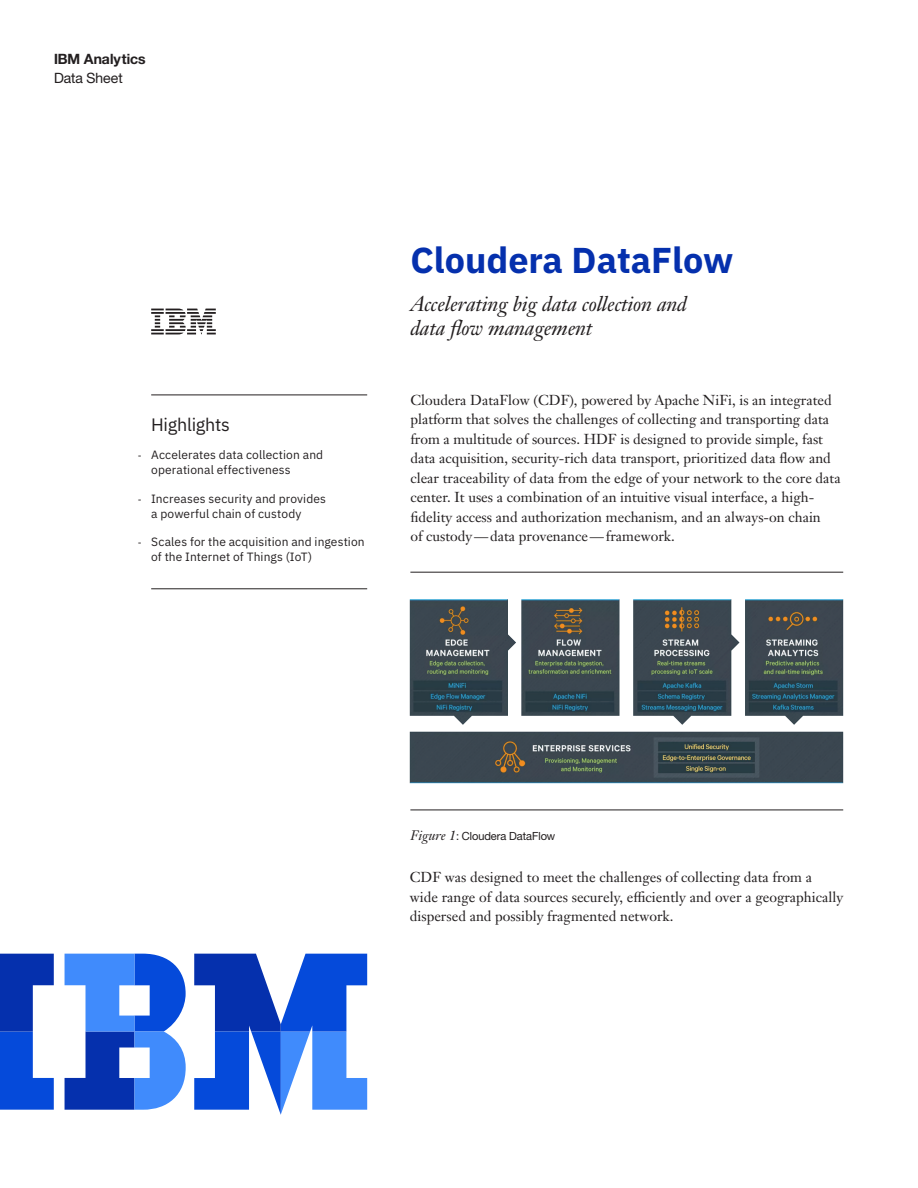
<style>
.page{position:relative;width:918px;height:1188px;background:#fff}
.page>*{position:absolute;margin:0;border:0;box-sizing:border-box;transform-origin:0 0}
.t1{font:700 36px "IBM Plex Sans";color:#0530ad}
.t2{font:italic 21px/24px "Janson Text LT Pro";letter-spacing:-.01em;color:#231f20}
.t3{font:18px "IBM Plex Sans";letter-spacing:-.015em;color:#231f20}
.t4{font:14.25px/19.5px "Janson Text LT Pro";color:#231f20}
.t5{font:14.25px "Helv Neue Boldfor IBM";color:#231f20}
.t6{font:14.25px "Helv Neue Romanfor IBM";letter-spacing:-.005em;color:#231f20}
.t7{font:12px/15px "IBM Plex Sans";letter-spacing:.01em;color:#231f20}
.t8{font:11.25px "Helv Neue Romanfor IBM";color:#231f20}
.s1{font-size:9.75px}
.s2{font-family:"Janson Text LT Pro";font-style:italic;font-size:13.5px}
</style>
<div class="page">
<svg style="left:151px;top:309px;width:65px;height:26px"></svg>
<hr style="left:151px;top:395px;width:216px;height:1px;background:#231f20">
<hr style="left:151px;top:588px;width:216px;height:1px;background:#231f20">
<svg style="left:0;top:954px;width:54px;height:156px"></svg>
<svg style="left:194px;top:954px;width:173px;height:161px"></svg>
<svg style="left:65px;top:954px;width:121px;height:156px"></svg>
<hr style="left:410px;top:572px;width:433px;height:1px;background:#231f20">
<hr style="left:410px;top:810px;width:433px;height:1px;background:#231f20">
<img style="left:410px;top:599px;width:433px;height:184px">
<p class="t5" style="left:54px;top:50px;width:93px">IBM Analytics</p>
<p class="t6" style="left:54px;top:69px;width:70px">Data Sheet</p>
<p class="t3" style="left:151px;top:411px;width:80px">Highlights</p>
<p class="t7" style="left:151px;top:447px;width:174px;text-indent:-14px"><span class="s1">-</span> Accelerates data collection and operational effectiveness</p>
<p class="t7" style="left:151px;top:490px;width:176px;text-indent:-14px"><span class="s1">-</span> Increases security and provides a powerful chain of custody</p>
<p class="t7" style="left:151px;top:534px;width:215px;text-indent:-14px"><span class="s1">-</span> Scales for the acquisition and ingestion of the Internet of Things (IoT)</p>
<h1 class="t1" style="left:410px;top:232px;width:325px">Cloudera DataFlow</h1>
<h2 class="t2" style="left:410px;top:292px;width:278px">Accelerating big data collection and data flow management</h2>
<p class="t4" style="left:410px;top:390px;width:432px">Cloudera DataFlow (CDF), powered by Apache NiFi, is an integrated platform that solves the challenges of collecting and transporting data from a multitude of sources. HDF is designed to provide simple, fast data acquisition, security-rich data transport, prioritized data flow and clear traceability of data from the edge of your network to the core data center. It uses a combination of an intuitive visual interface, a high&shy;fidelity access and authorization mechanism, and an always-on chain<br>of custody—data provenance—framework.</p>
<p class="t8" style="left:410px;top:829px;width:146px"><span class="s2">Figure 1</span>: Cloudera DataFlow</p>
<p class="t4" style="left:410px;top:867px;width:435px">CDF was designed to meet the challenges of collecting data from a wide range of data sources securely, efficiently and over a geographically dispersed and possibly fragmented network.</p>
</div>
